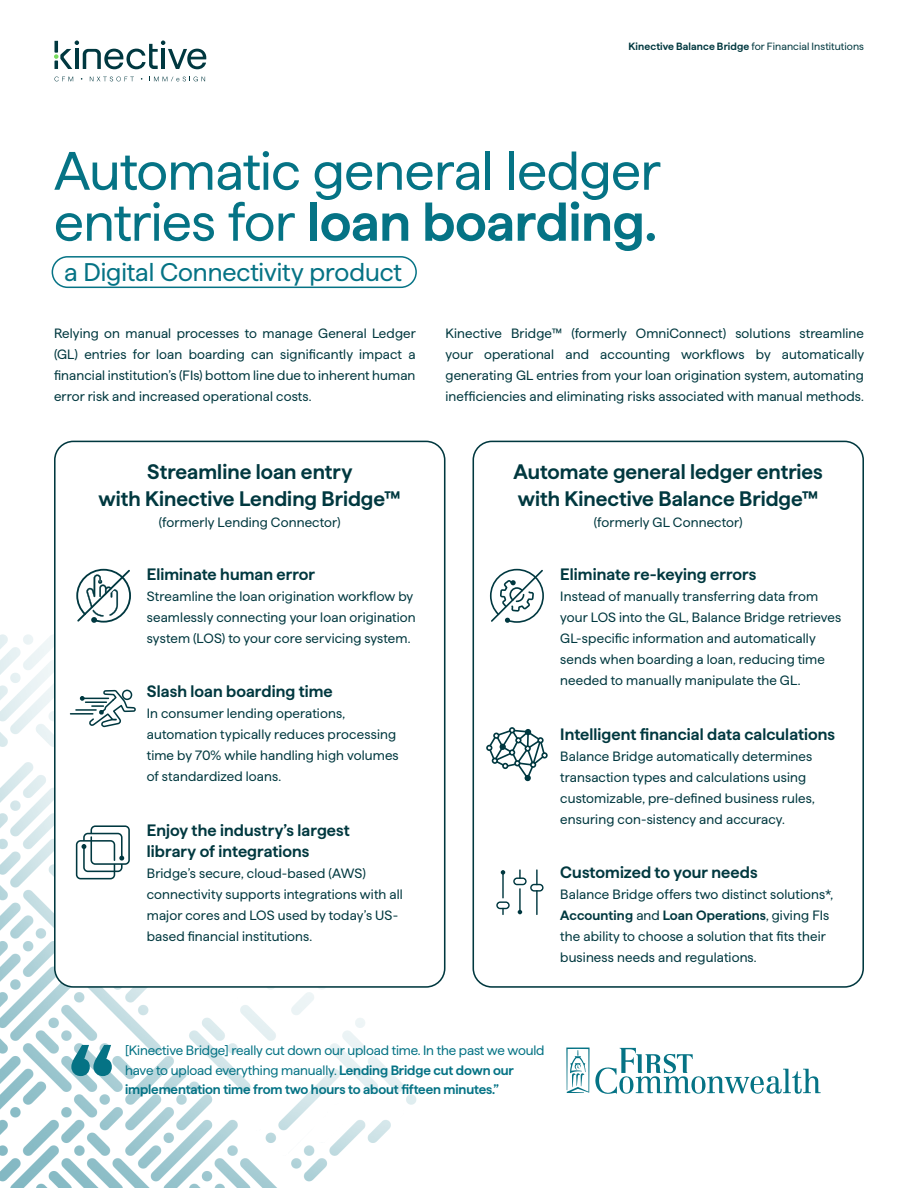
<style>
.page{position:relative;width:918px;height:1188px;background:#fff}
.page>*{position:absolute;margin:0;border:0;box-sizing:border-box;transform-origin:0 0}
.t1{font:800 90px "Haffer";color:#057385}
.t2{font:54px/51px "Haffer";letter-spacing:-.01em;color:#057385}
.t3{font:25.5px "Haffer";color:#057385}
.t4{font:600 21px/27px "Haffer";color:#00383f;text-align:center}
.t5{font:600 16.5px/21px "Haffer";letter-spacing:.005em;color:#00383f}
.t6{font:13.5px/21px "Haffer";letter-spacing:.01em;color:#00383f}
.t7{font:13.5px/19.5px "Haffer";letter-spacing:-.01em;color:#057385}
.t8{font:600 13.5px "Haffer";letter-spacing:-.01em;color:#057385}
.t9{font:10.5px "Haffer";letter-spacing:.01em;color:#00383f}
.s1{font-weight:600}
</style>
<div class="page">
<img style="left:0;top:596px;width:482px;height:592px">
<div style="left:55px;top:441px;width:390px;height:546px;background:#fff;border-radius:19px"></div>
<div style="left:54px;top:441px;width:392px;height:547px;border:2px solid #00383f;border-radius:19px"></div>
<div style="left:473px;top:441px;width:390px;height:546px;background:#fff;border-radius:19px"></div>
<div style="left:473px;top:441px;width:391px;height:547px;border:2px solid #00383f;border-radius:19px"></div>
<svg style="left:54px;top:77px;width:19px;height:4px"></svg>
<svg style="left:90px;top:77px;width:43px;height:4px"></svg>
<svg style="left:153px;top:77px;width:52px;height:4px"></svg>
<svg style="left:54px;top:40px;width:153px;height:29px"></svg>
<div style="left:52px;top:256px;width:365px;height:32px;border:2px solid #057385;border-radius:15px"></div>
<svg style="left:76px;top:569px;width:55px;height:54px"></svg>
<svg style="left:80px;top:690px;width:56px;height:37px"></svg>
<hr style="left:75px;top:709px;width:22px;height:2px;background:#003840">
<hr style="left:70px;top:713px;width:23px;height:2px;background:#003840">
<svg style="left:490px;top:569px;width:54px;height:54px"></svg>
<svg style="left:486px;top:727px;width:62px;height:54px"></svg>
<hr style="left:502px;top:872px;width:2px;height:26px;background:#003840">
<svg style="left:501px;top:870px;width:4px;height:5px"></svg>
<hr style="left:519px;top:888px;width:2px;height:25px;background:#003840">
<hr style="left:536px;top:890px;width:2px;height:25px;background:#003840">
<svg style="left:496px;top:901px;width:14px;height:14px"></svg>
<svg style="left:513px;top:869px;width:31px;height:23px"></svg>
<svg style="left:76px;top:825px;width:54px;height:54px"></svg>
<svg style="left:566px;top:1048px;width:255px;height:46px"></svg>
<p class="t9" style="left:629px;top:39px;width:237px"><span class="s1">Kinective Balance Bridge</span> for Financial Institutions</p>
<p class="t2" style="left:54px;top:141px;width:607px">Automatic general ledger entries for <span class="s1">loan boarding.</span></p>
<p class="t3" style="left:64px;top:253px;width:339px">a Digital Connectivity product</p>
<p class="t6" style="left:54px;top:322px;width:363px;text-align:justify">Relying on manual processes to manage General Ledger (GL) entries for loan boarding can significantly impact a financial institution’s (FIs) bottom line due to inherent human error risk and increased operational costs.</p>
<p class="t4" style="left:99px;top:457px;width:304px">Streamline loan entry<br>with Kinective Lending Bridge™</p>
<p class="t6" style="left:159px;top:511px;width:183px">(formerly Lending Connector)</p>
<p class="t5" style="left:147px;top:562px;width:170px">Eliminate human error</p>
<p class="t6" style="left:147px;top:585px;width:270px">Streamline the loan origination workflow by seamlessly connecting your loan origination system (LOS) to your core servicing system.</p>
<p class="t5" style="left:147px;top:679px;width:188px">Slash loan boarding time</p>
<p class="t6" style="left:147px;top:702px;width:253px">In consumer lending operations, automation typically reduces processing time by 70% while handling high volumes of standardized loans.</p>
<p class="t5" style="left:147px;top:818px;width:205px">Enjoy the industry’s largest library of integrations</p>
<p class="t6" style="left:147px;top:861px;width:257px">Bridge’s secure, cloud-based (AWS) connectivity supports integrations with all major cores and LOS used by today’s US&shy;based financial institutions.</p>
<p class="t6" style="left:446px;top:322px;width:420px;text-align:justify">Kinective Bridge™ (formerly OmniConnect) solutions streamline your operational and accounting workflows by automatically generating GL entries from your loan origination system, automating inefficiencies and eliminating risks associated with manual methods.</p>
<p class="t4" style="left:514px;top:457px;width:311px;text-align:left">Automate general ledger entries with Kinective Balance Bridge™</p>
<p class="t6" style="left:594px;top:511px;width:150px">(formerly GL Connector)</p>
<p class="t5" style="left:560px;top:562px;width:198px">Eliminate re-keying errors</p>
<p class="t6" style="left:560px;top:585px;width:282px">Instead of manually transferring data from your LOS into the GL, Balance Bridge retrieves GL-specific information and automatically sends when boarding a loan, reducing time needed to manually manipulate the GL.</p>
<p class="t5" style="left:560px;top:722px;width:276px">Intelligent financial data calculations</p>
<p class="t6" style="left:560px;top:744px;width:256px">Balance Bridge automatically determines transaction types and calculations using customizable, pre-defined business rules, ensuring con-sistency and accuracy.</p>
<p class="t5" style="left:560px;top:860px;width:199px">Customized to your needs</p>
<p class="t6" style="left:560px;top:882px;width:274px">Balance Bridge offers two distinct solutions*, <span class="s1">Accounting</span> and <span class="s1">Loan Operations</span>, giving FIs the ability to choose a solution that fits their business needs and regulations.</p>
<p class="t1" style="left:70px;top:1011px;width:45px">“</p>
<p class="t7" style="left:125px;top:1040px;width:421px">[Kinective Bridge] really cut down our upload time. In the past we would have to upload everything manually. <span class="s1">Lending Bridge cut down our</span></p>
<p class="t8" style="left:125px;top:1080px;width:375px">implementation time from two hours to about fifteen minutes.”</p>
</div>
